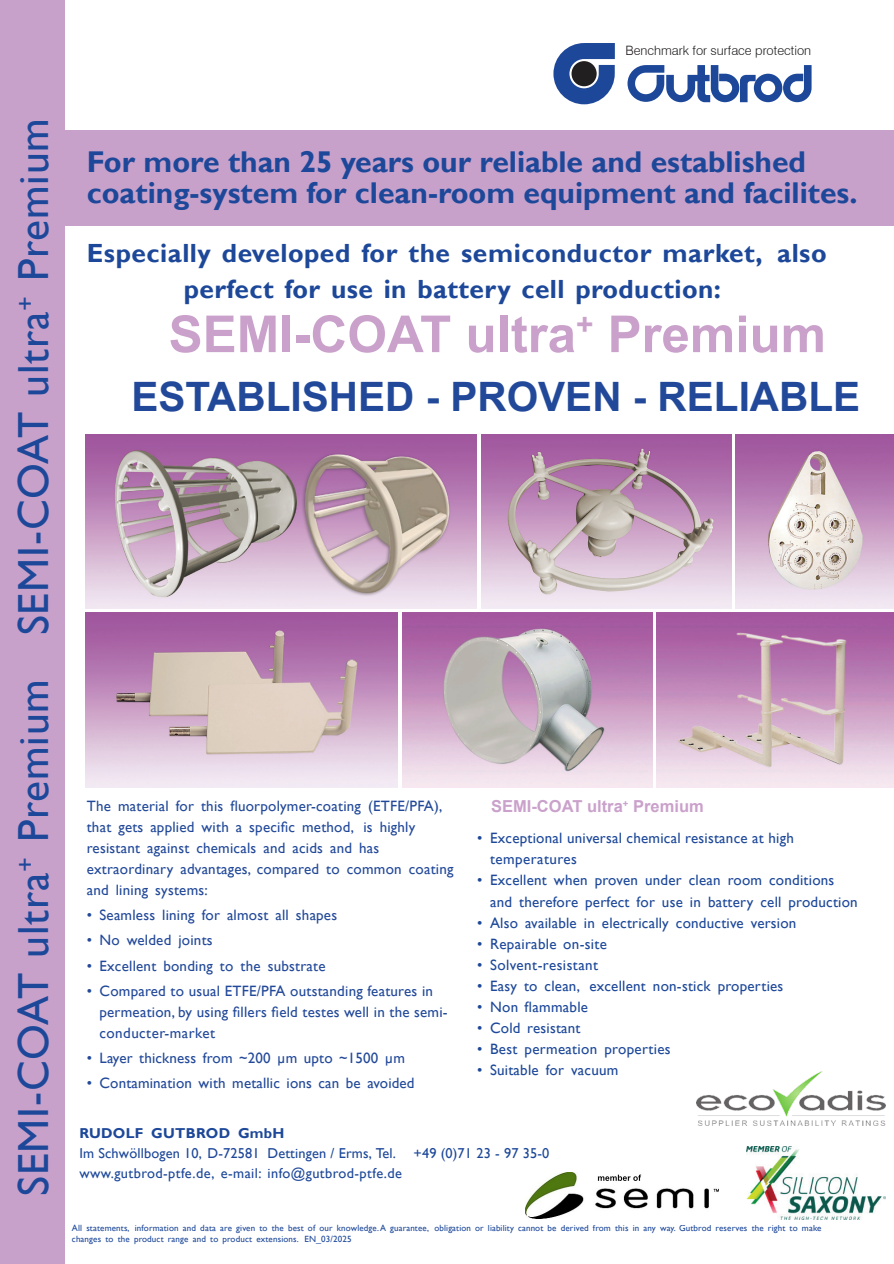
<style>
.page{position:relative;width:894px;height:1264px;background:#fff}
.page>*{position:absolute;margin:0;border:0;box-sizing:border-box;transform-origin:0 0}
.t1{font:700 51px "Arial";color:#caa1cb}
.t2{font:43.5px "Gill Sans";letter-spacing:.02em;color:#1d4899}
.t3{font:700 40.5px "Arial";color:#224999}
.t4{font:700 30px/31.5px "Gill Sans";color:#1d4899}
.t5{font:700 26.25px/36px "Gill Sans";letter-spacing:.02em;color:#1d4899;text-align:center}
.t6{font:700 16.5px "Arial";color:#caa1cb}
.t7{font:15px/21px "Gill Sans";letter-spacing:.015em;color:#224999}
.t8{font:15px/21px "Gill Sans";letter-spacing:.015em;color:#1d4899}
.t9{font:14.4px/20.1px "Gill Sans";letter-spacing:.01em;color:#1d4899}
.t10{font:700 14.4px "Gill Sans";letter-spacing:.02em;color:#1d4899}
.t11{font:300 12.9px "Swiss 721 BT";color:#221f20}
.t12{font:9px/10.5px "Gill Sans";letter-spacing:.015em;color:#1d4899}
</style>
<div class="page">
<div style="left:0;top:0;width:65px;height:1263px;background:#c8a1cb"></div>
<svg style="left:553px;top:43px;width:61px;height:61px"></svg>
<svg style="left:627px;top:65px;width:184px;height:37px"></svg>
<div style="left:64px;top:130px;width:829px;height:95px;background:#c8a1cb"></div>
<img style="left:696px;top:1071px;width:189px;height:54px">
<img style="left:85px;top:434px;width:391px;height:174px">
<img style="left:481px;top:434px;width:249px;height:174px">
<img style="left:86px;top:612px;width:311px;height:175px">
<img style="left:402px;top:612px;width:249px;height:175px">
<img style="left:656px;top:612px;width:237px;height:175px">
<img style="left:735px;top:434px;width:158px;height:174px">
<img style="left:525px;top:1172px;width:193px;height:45px">
<img style="left:746px;top:1146px;width:139px;height:72px">
<p class="t11" style="left:625px;top:45px;width:187px">Benchmark for surface protection</p>
<h2 class="t2" style="left:18px;top:1195px;width:1079px;rotate:-90deg">SEMI-COAT ultra<sup>+</sup> Premium SEMI-COAT ultra<sup>+</sup> Premium</h2>
<h3 class="t4" style="left:87px;top:149px;width:772px">For more than 25 years our reliable and established coating-system for clean-room equipment and facilites.</h3>
<h3 class="t5" style="left:87px;top:238px;width:741px">Especially developed for the semiconductor market, also perfect for use in battery cell production:</h3>
<h1 class="t1" style="left:168px;top:315px;width:658px">SEMI-COAT ultra<sup>+</sup> Premium</h1>
<h3 class="t3" style="left:131px;top:381px;width:730px">ESTABLISHED - PROVEN - RELIABLE</h3>
<p class="t7" style="left:87px;top:796px;width:368px">The material for this fluorpolymer-coating (ETFE/PFA), that gets applied with a specific method, is highly resistant against chemicals and acids and has extraordinary advantages, compared to common coating and lining systems:</p>
<p class="t7" style="left:87px;top:905px;width:252px">• Seamless lining for almost all shapes</p>
<p class="t7" style="left:87px;top:931px;width:127px">• No welded joints</p>
<p class="t7" style="left:87px;top:956px;width:240px">• Excellent bonding to the substrate</p>
<p class="t7" style="left:99px;top:981px;width:349px;text-indent:-13px">• Compared to usual ETFE/PFA outstanding features in permeation, by using fillers field testes well in the semi&shy;conducter-market</p>
<p class="t7" style="left:87px;top:1048px;width:319px">• Layer thickness from ~200 µm upto ~1500 µm</p>
<p class="t7" style="left:87px;top:1074px;width:329px">• Contamination with metallic ions can be avoided</p>
<p class="t6" style="left:491px;top:800px;width:214px">SEMI-COAT ultra<sup>+</sup> Premium</p>
<p class="t8" style="left:490px;top:829px;width:305px;text-indent:-13px">• Exceptional universal chemical resistance at high temperatures</p>
<p class="t8" style="left:490px;top:871px;width:369px;text-indent:-13px">• Excellent when proven under clean room conditions and therefore perfect for use in battery cell production</p>
<p class="t8" style="left:477px;top:913px;width:320px">• Also available in electrically conductive version</p>
<p class="t8" style="left:477px;top:934px;width:131px">• Repairable on-site</p>
<p class="t8" style="left:477px;top:955px;width:122px">• Solvent-resistant</p>
<p class="t8" style="left:477px;top:976px;width:307px">• Easy to clean, excellent non-stick properties</p>
<p class="t8" style="left:477px;top:997px;width:112px">• Non flammable</p>
<p class="t8" style="left:477px;top:1018px;width:105px">• Cold resistant</p>
<p class="t8" style="left:477px;top:1039px;width:195px">• Best permeation properties</p>
<p class="t8" style="left:477px;top:1060px;width:142px">• Suitable for vacuum</p>
<p class="t10" style="left:79px;top:1127px;width:206px">RUDOLF GUTBROD GmbH</p>
<p class="t9" style="left:79px;top:1144px;width:471px">Im Schwöllbogen 10, D-72581 Dettingen / Erms, Tel. +49 (0)71 23 - 97 35-0 www.gutbrod-ptfe.de, e-mail: info@gutbrod-ptfe.de</p>
<p class="t12" style="left:72px;top:1223px;width:750px">All statements, information and data are given to the best of our knowledge.A guarantee, obligation or liability cannot be derived from this in any way. Gutbrod reserves the right to make changes to the product range and to product extensions. EN_03/2025</p>
</div>
